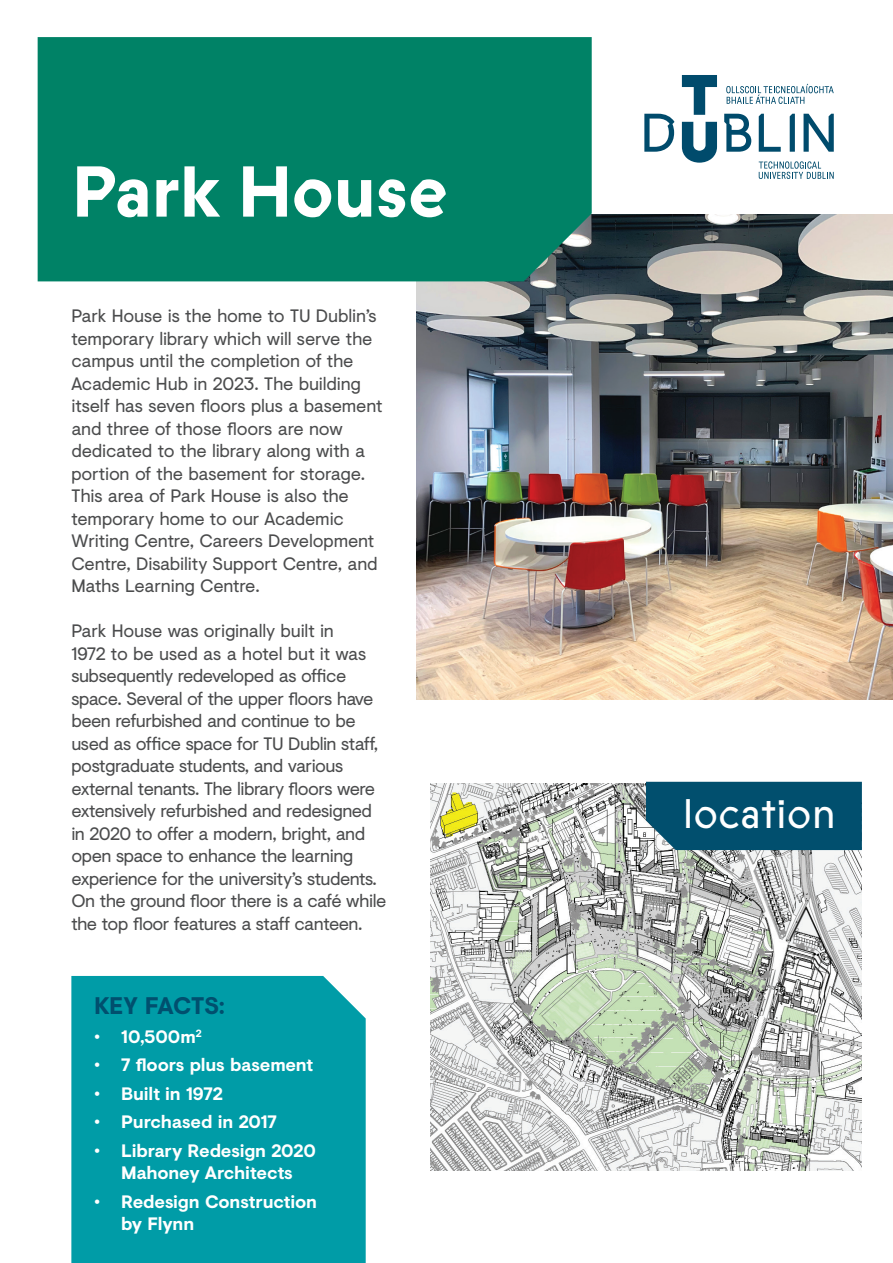
<style>
.page{position:relative;width:893px;height:1263px;background:#fff}
.page>*{position:absolute;margin:0;border:0;box-sizing:border-box;transform-origin:0 0}
.t1{font:700 71.85px "Prophet";color:#fff}
.t2{font:41.25px "Prophet";color:#fff}
.t3{font:700 24px "Visuelt";letter-spacing:-.015em;color:#014f6e}
.t4{font:18px/22.5px "Visuelt";letter-spacing:-.02em;color:#4b4c4d}
.t5{font:700 18px/22.5px "Visuelt";letter-spacing:-.01em;color:#fff;text-align:center}
</style>
<div class="page">
<img style="left:417px;top:214px;width:476px;height:486px">
<img style="left:430px;top:784px;width:432px;height:386px">
<div style="left:646px;top:782px;width:216px;height:68px;background:#014f6e"></div>
<svg style="left:726px;top:84px;width:108px;height:20px"></svg>
<svg style="left:803px;top:114px;width:31px;height:38px"></svg>
<svg style="left:759px;top:114px;width:22px;height:38px"></svg>
<svg style="left:790px;top:114px;width:5px;height:38px"></svg>
<svg style="left:682px;top:75px;width:35px;height:40px"></svg>
<svg style="left:682px;top:122px;width:35px;height:41px"></svg>
<svg style="left:724px;top:114px;width:27px;height:38px"></svg>
<svg style="left:644px;top:114px;width:30px;height:38px"></svg>
<svg style="left:759px;top:161px;width:75px;height:18px"></svg>
<div style="left:38px;top:37px;width:554px;height:244px;background:#008266"></div>
<div style="left:71px;top:976px;width:295px;height:287px;background:#009ca7"></div>
<h1 class="t1" style="left:71px;top:141px;width:377px">Park House</h1>
<p class="t4" style="left:71px;top:304px;width:312px">Park House is the home to TU Dublin’s temporary library which will serve the campus until the completion of the Academic Hub in 2023. The building itself has seven floors plus a basement and three of those floors are now dedicated to the library along with a portion of the basement for storage.<br>This area of Park House is also the temporary home to our Academic Writing Centre, Careers Development Centre, Disability Support Centre, and Maths Learning Centre.</p>
<p class="t4" style="left:71px;top:619px;width:316px">Park House was originally built in<br>1972 to be used as a hotel but it was subsequently redeveloped as office space. Several of the upper floors have been refurbished and continue to be used as office space for TU Dublin staff, postgraduate students, and various external tenants. The library floors were extensively refurbished and redesigned in 2020 to offer a modern, bright, and open space to enhance the learning experience for the university’s students.<br>On the ground floor there is a café while the top floor features a staff canteen.</p>
<h3 class="t3" style="left:94px;top:988px;width:132px">KEY FACTS:</h3>
<p class="t5" style="left:94px;top:1025px;width:109px">• 10,500m<sup>2</sup></p>
<p class="t5" style="left:94px;top:1053px;width:221px">• 7 floors plus basement</p>
<p class="t5" style="left:94px;top:1082px;width:130px">• Built in 1972</p>
<p class="t5" style="left:94px;top:1110px;width:184px">• Purchased in 2017</p>
<p class="t5" style="left:94px;top:1138px;width:223px">• Library Redesign 2020<br>Mahoney Architects</p>
<p class="t5" style="left:121px;top:1189px;width:197px;text-align:left;text-indent:-27px">• Redesign Construction by Flynn</p>
<h2 class="t2" style="left:683px;top:787px;width:155px">location</h2>
</div>
